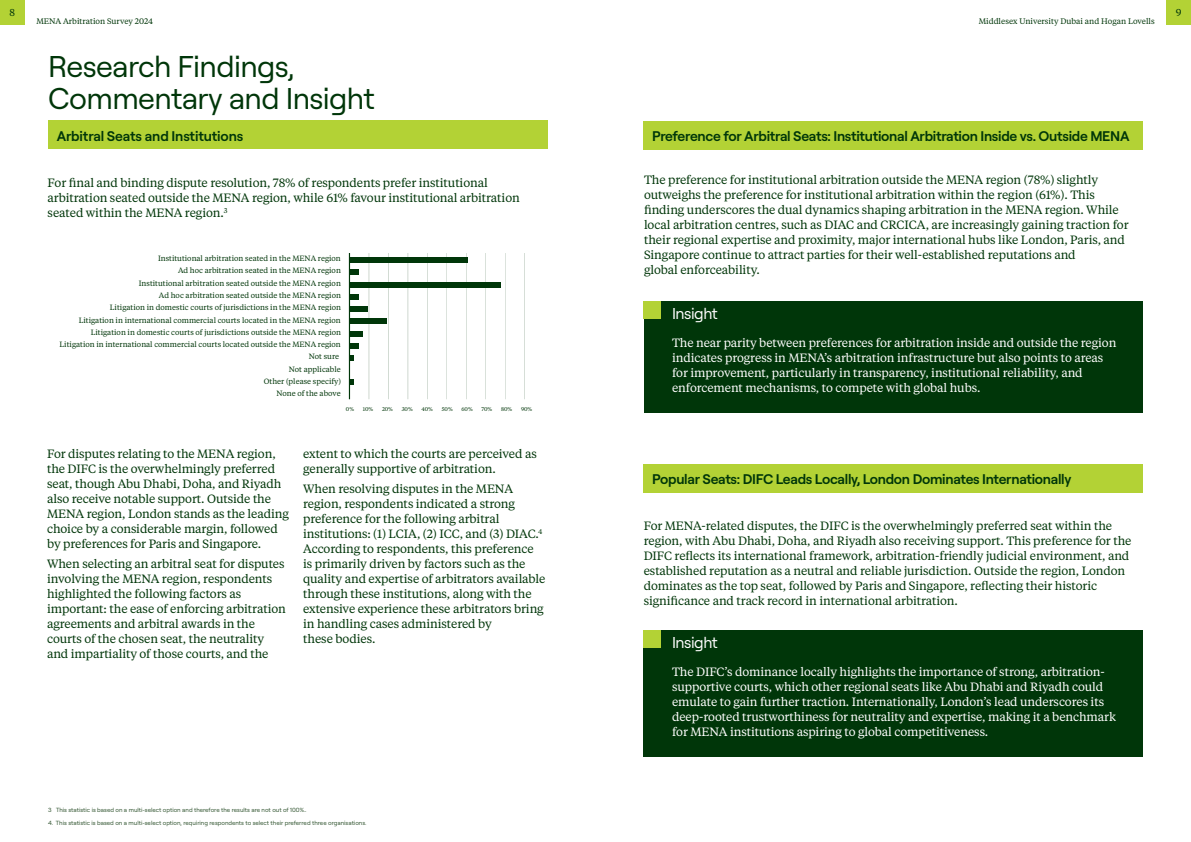
<style>
.page{position:relative;width:1191px;height:842px;background:#fff}
.page>*{position:absolute;margin:0;border:0;box-sizing:border-box;transform-origin:0 0}
.t1{font:30px/32px "Roobert";letter-spacing:-.02em;color:#003609}
.t2{font:15.7px "Roobert";letter-spacing:-.03em;color:#fff}
.t3{font:600 14px "Roobert";letter-spacing:-.02em;color:#003609}
.t4{font:12px/15px "Tiempos Text";letter-spacing:-.01em;color:#003609}
.t5{font:12px/15px "Tiempos Text";letter-spacing:-.01em;color:#fff}
.t6{font:10px "Tiempos Text";color:#003609}
.t7{font:8px "Tiempos Text";color:#003609}
.t8{font:7.6px/12.3px "Tiempos Text";color:#003609;text-align:right}
.t9{font:6px "Roobert";color:#2f532e}
.t10{font:5.4px "Tiempos Text";color:#003609}
</style>
<div class="page">
<div style="left:643px;top:121px;width:499px;height:28px;background:#b3d235"></div>
<div style="left:643px;top:464px;width:499px;height:28px;background:#b3d235"></div>
<div style="left:349px;top:257px;width:118px;height:6px;background:#003609"></div>
<div style="left:349px;top:270px;width:10px;height:5px;background:#003609"></div>
<div style="left:349px;top:282px;width:152px;height:5px;background:#003609"></div>
<div style="left:349px;top:294px;width:10px;height:5px;background:#003609"></div>
<div style="left:349px;top:306px;width:19px;height:6px;background:#003609"></div>
<div style="left:349px;top:319px;width:38px;height:5px;background:#003609"></div>
<div style="left:349px;top:331px;width:14px;height:5px;background:#003609"></div>
<div style="left:349px;top:343px;width:10px;height:5px;background:#003609"></div>
<svg style="left:350px;top:355px;width:4px;height:6px"></svg>
<svg style="left:350px;top:380px;width:4px;height:5px"></svg>
<hr style="left:349px;top:253px;width:1px;height:146px;background:#003609">
<hr style="left:524px;top:253px;width:1px;height:146px;background:#003609">
<hr style="left:505px;top:253px;width:1px;height:146px;background:#003609">
<hr style="left:485px;top:253px;width:1px;height:146px;background:#003609">
<hr style="left:466px;top:253px;width:1px;height:146px;background:#003609">
<hr style="left:446px;top:253px;width:1px;height:146px;background:#003609">
<hr style="left:427px;top:253px;width:1px;height:146px;background:#003609">
<hr style="left:408px;top:253px;width:1px;height:146px;background:#003609">
<hr style="left:388px;top:253px;width:1px;height:146px;background:#003609">
<hr style="left:369px;top:253px;width:1px;height:146px;background:#003609">
<div style="left:643px;top:301px;width:499px;height:111px;background:#003609"></div>
<div style="left:643px;top:630px;width:499px;height:126px;background:#003609"></div>
<div style="left:643px;top:301px;width:18px;height:17px;background:#b3d235"></div>
<div style="left:643px;top:630px;width:18px;height:17px;background:#b3d235"></div>
<div style="left:48px;top:121px;width:499px;height:28px;background:#b3d235"></div>
<div style="left:0;top:0;width:24px;height:24px;background:#b3d235"></div>
<div style="left:1166px;top:0;width:25px;height:24px;background:#b3d235"></div>
<p class="t6" style="left:9px;top:5px;width:7px">8</p>
<p class="t6" style="left:1175px;top:5px;width:7px">9</p>
<p class="t7" style="left:36px;top:16px;width:118px">MENA Arbitration Survey 2024</p>
<p class="t7" style="left:978px;top:16px;width:177px">Middlesex University Dubai and Hogan Lovells</p>
<h1 class="t1" style="left:48px;top:48px;width:328px">Research Findings,<br>Commentary and Insight</h1>
<p class="t3" style="left:57px;top:125px;width:188px">Arbitral Seats and Institutions</p>
<p class="t4" style="left:48px;top:174px;width:473px">For final and binding dispute resolution, 78% of respondents prefer institutional arbitration seated outside the MENA region, while 61% favour institutional arbitration seated within the MENA region.<sup>3</sup></p>
<p class="t8" style="left:60px;top:252px;width:283px">Institutional arbitration seated in the MENA region<br>Ad hoc arbitration seated in the MENA region<br>Institutional arbitration seated outside the MENA region<br>Ad hoc arbitration seated outside the MENA region<br>Litigation in domestic courts of jurisdictions in the MENA region<br>Litigation in international commercial courts located in the MENA region Litigation in domestic courts of jurisdictions outside the MENA region Litigation in international commercial courts located outside the MENA region Not sure<br>Not applicable<br>Other (please specify)<br>None of the above</p>
<p class="t10" style="left:346px;top:405px;width:10px">0%</p>
<p class="t10" style="left:363px;top:405px;width:12px">10%</p>
<p class="t10" style="left:382px;top:405px;width:12px">20%</p>
<p class="t10" style="left:402px;top:405px;width:13px">30%</p>
<p class="t10" style="left:421px;top:405px;width:13px">40%</p>
<p class="t10" style="left:442px;top:405px;width:12px">50%</p>
<p class="t10" style="left:461px;top:405px;width:13px">60%</p>
<p class="t10" style="left:481px;top:405px;width:12px">70%</p>
<p class="t10" style="left:501px;top:405px;width:13px">80%</p>
<p class="t10" style="left:521px;top:405px;width:13px">90%</p>
<p class="t4" style="left:47px;top:445px;width:243px">For disputes relating to the MENA region, the DIFC is the overwhelmingly preferred seat, though Abu Dhabi, Doha, and Riyadh also receive notable support. Outside the MENA region, London stands as the leading choice by a considerable margin, followed by preferences for Paris and Singapore.</p>
<p class="t4" style="left:47px;top:556px;width:240px">When selecting an arbitral seat for disputes involving the MENA region, respondents highlighted the following factors as important: the ease of enforcing arbitration agreements and arbitral awards in the courts of the chosen seat, the neutrality and impartiality of those courts, and the</p>
<p class="t4" style="left:303px;top:445px;width:235px">extent to which the courts are perceived as generally supportive of arbitration.</p>
<p class="t4" style="left:303px;top:481px;width:244px">When resolving disputes in the MENA region, respondents indicated a strong preference for the following arbitral institutions: (1) LCIA, (2) ICC, and (3) DIAC.<sup>4<br></sup>According to respondents, this preference is primarily driven by factors such as the quality and expertise of arbitrators available through these institutions, along with the extensive experience these arbitrators bring in handling cases administered by<br>these bodies.</p>
<p class="t9" style="left:48px;top:806px;width:260px">3 This statistic is based on a multi-select option and therefore the results are not out of 100%..</p>
<p class="t9" style="left:48px;top:819px;width:320px">4. This statistic is based on a multi-select option, requiring respondents to select their preferred three organisations.</p>
<p class="t3" style="left:652px;top:125px;width:479px">Preference for Arbitral Seats: Institutional Arbitration Inside vs. Outside MENA</p>
<p class="t4" style="left:644px;top:171px;width:486px">The preference for institutional arbitration outside the MENA region (78%) slightly outweighs the preference for institutional arbitration within the region (61%). This finding underscores the dual dynamics shaping arbitration in the MENA region. While local arbitration centres, such as DIAC and CRCICA, are increasingly gaining traction for their regional expertise and proximity, major international hubs like London, Paris, and Singapore continue to attract parties for their well-established reputations and<br>global enforceability.</p>
<h2 class="t2" style="left:672px;top:301px;width:47px">Insight</h2>
<p class="t5" style="left:672px;top:335px;width:446px">The near parity between preferences for arbitration inside and outside the region indicates progress in MENA’s arbitration infrastructure but also points to areas for improvement, particularly in transparency, institutional reliability, and enforcement mechanisms, to compete with global hubs.</p>
<p class="t3" style="left:652px;top:468px;width:421px">Popular Seats: DIFC Leads Locally, London Dominates Internationally</p>
<p class="t4" style="left:643px;top:518px;width:489px">For MENA-related disputes, the DIFC is the overwhelmingly preferred seat within the region, with Abu Dhabi, Doha, and Riyadh also receiving support. This preference for the DIFC reflects its international framework, arbitration-friendly judicial environment, and established reputation as a neutral and reliable jurisdiction. Outside the region, London dominates as the top seat, followed by Paris and Singapore, reflecting their historic significance and track record in international arbitration.</p>
<h2 class="t2" style="left:672px;top:630px;width:47px">Insight</h2>
<p class="t5" style="left:672px;top:664px;width:445px">The DIFC’s dominance locally highlights the importance of strong, arbitration&shy;supportive courts, which other regional seats like Abu Dhabi and Riyadh could emulate to gain further traction. Internationally, London’s lead underscores its deep-rooted trustworthiness for neutrality and expertise, making it a benchmark for MENA institutions aspiring to global competitiveness.</p>
</div>
